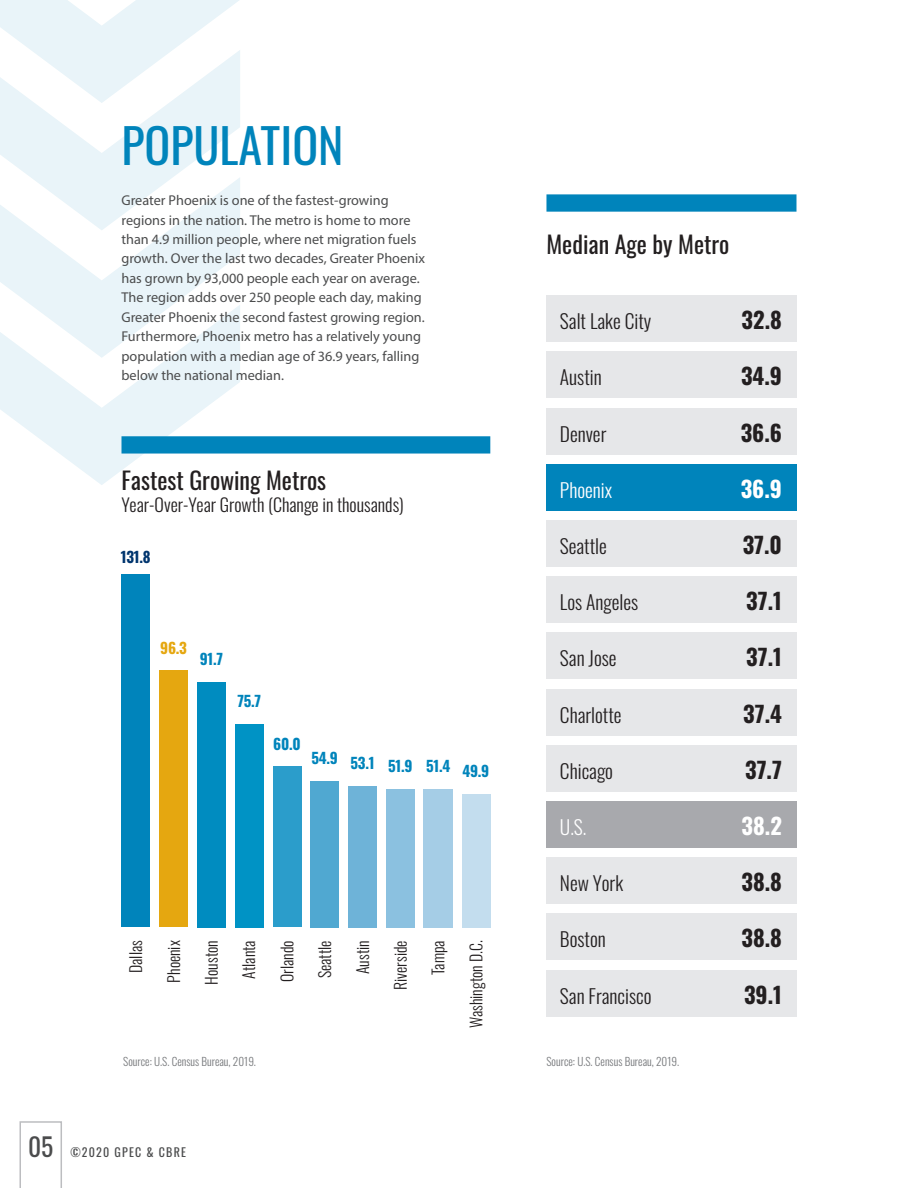
<style>
.page{position:relative;width:918px;height:1188px;background:#fff}
.page>*{position:absolute;margin:0;border:0;box-sizing:border-box;transform-origin:0 0}
.Page_Title{font:48px "Oswald";color:#0084bb}
.Paragraph_Header{font:24px "Oswald";color:#231f20}
.t1{font:700 22.5px "Oswald";color:#231f20}
.t2{font:700 22.5px "Oswald";color:#fff}
.t3{font:300 19.5px "Oswald";color:#231f20}
.t4{font:300 19.5px "Oswald";color:#fff}
.Paragraph_Header-2{font:300 18px "Oswald";color:#231f20}
.t5{font:300 15.75px "Oswald";color:#231f20}
.t6{font:700 15px "Oswald";letter-spacing:-.02em;color:#0084bb}
.t7{font:700 15px "Oswald";color:#00356e}
.t8{font:700 15px "Oswald";color:#e5a710}
.Body_Copy_-_Gray{font:14.25px/19.5px "Myriad Pro";color:#4b4c4d}
.t9{font:12px "Oswald";letter-spacing:.1em;color:#4b4c4d}
.Footnote{font:300 11.25px "Oswald";color:#76787b}
.s1{font-size:25.5px}
</style>
<div class="page">
<svg style="left:0;top:0;width:240px;height:485px"></svg>
<div style="left:546px;top:194px;width:250px;height:18px;background:#0084bb"></div>
<div style="left:122px;top:436px;width:368px;height:18px;background:#0084bb"></div>
<div style="left:546px;top:295px;width:250px;height:47px;background:#e6e7e9"></div>
<div style="left:546px;top:801px;width:250px;height:47px;background:#a8a9ad"></div>
<div style="left:546px;top:352px;width:250px;height:46px;background:#e6e7e9"></div>
<div style="left:546px;top:464px;width:250px;height:47px;background:#0084bb"></div>
<div style="left:546px;top:576px;width:250px;height:47px;background:#e6e7e9"></div>
<div style="left:546px;top:408px;width:250px;height:46px;background:#e6e7e9"></div>
<div style="left:546px;top:745px;width:250px;height:47px;background:#e6e7e9"></div>
<div style="left:546px;top:633px;width:250px;height:46px;background:#e6e7e9"></div>
<div style="left:546px;top:689px;width:250px;height:46px;background:#e6e7e9"></div>
<div style="left:546px;top:520px;width:250px;height:47px;background:#e6e7e9"></div>
<div style="left:546px;top:857px;width:250px;height:47px;background:#e6e7e9"></div>
<div style="left:546px;top:970px;width:250px;height:47px;background:#e6e7e9"></div>
<div style="left:546px;top:914px;width:250px;height:46px;background:#e6e7e9"></div>
<div style="left:159px;top:671px;width:29px;height:256px;background:#e5a710"></div>
<div style="left:462px;top:794px;width:28px;height:133px;background:#c3ddee"></div>
<div style="left:423px;top:789px;width:30px;height:138px;background:#a5cde6"></div>
<div style="left:386px;top:789px;width:29px;height:138px;background:#8bc1e0"></div>
<div style="left:348px;top:786px;width:29px;height:141px;background:#6eb3d8"></div>
<div style="left:310px;top:781px;width:29px;height:146px;background:#50a8d1"></div>
<div style="left:273px;top:766px;width:28px;height:161px;background:#2b9dcb"></div>
<div style="left:235px;top:724px;width:29px;height:203px;background:#0093c5"></div>
<div style="left:197px;top:682px;width:29px;height:245px;background:#008cc0"></div>
<div style="left:122px;top:575px;width:28px;height:352px;background:#0084bb"></div>
<svg style="left:20px;top:1121px;width:42px;height:67px"></svg>
<p class="Page_Title" style="left:122px;top:103px;width:224px">POPULATION</p>
<p class="Body_Copy_-_Gray" style="left:122px;top:190px;width:305px">Greater Phoenix is one of the fastest-growing regions in the nation. The metro is home to more than 4.9 million people, where net migration fuels growth. Over the last two decades, Greater Phoenix has grown by 93,000 people each year on average.<br>The region adds over 250 people each day, making Greater Phoenix the second fastest growing region.<br>Furthermore, Phoenix metro has a relatively young population with a median age of 36.9 years, falling below the national median.</p>
<p class="Paragraph_Header" style="left:122px;top:459px;width:206px">Fastest Growing Metros</p>
<p class="Paragraph_Header-2" style="left:122px;top:488px;width:284px">Year-Over-Year Growth (Change in thousands)</p>
<p class="t7" style="left:121px;top:549px;width:31px">131.8</p>
<p class="t8" style="left:160px;top:640px;width:28px">96.3</p>
<p class="t6" style="left:200px;top:651px;width:25px">91.7</p>
<p class="t6" style="left:237px;top:693px;width:25px">75.7</p>
<p class="t6" style="left:273px;top:736px;width:29px">60.0</p>
<p class="t6" style="left:312px;top:750px;width:28px">54.9</p>
<p class="t6" style="left:351px;top:755px;width:25px">53.1</p>
<p class="t6" style="left:388px;top:758px;width:26px">51.9</p>
<p class="t6" style="left:426px;top:758px;width:26px">51.4</p>
<p class="t6" style="left:463px;top:763px;width:28px">49.9</p>
<p class="Paragraph_Header" style="left:546px;top:223px;width:184px">Median Age by Metro</p>
<p class="t3" style="left:560px;top:304px;width:93px">Salt Lake City</p>
<p class="t1" style="left:742px;top:308px;width:42px">32.8</p>
<p class="t3" style="left:560px;top:360px;width:43px">Austin</p>
<p class="t1" style="left:741px;top:364px;width:42px">34.9</p>
<p class="t3" style="left:560px;top:416px;width:48px">Denver</p>
<p class="t1" style="left:741px;top:421px;width:43px">36.6</p>
<p class="t4" style="left:560px;top:473px;width:54px">Phoenix</p>
<p class="t2" style="left:741px;top:477px;width:43px">36.9</p>
<p class="t3" style="left:560px;top:529px;width:48px">Seattle</p>
<p class="t1" style="left:743px;top:533px;width:41px">37.0</p>
<p class="t3" style="left:560px;top:585px;width:80px">Los Angeles</p>
<p class="t1" style="left:746px;top:589px;width:37px">37.1</p>
<p class="t3" style="left:560px;top:641px;width:58px">San Jose</p>
<p class="t1" style="left:746px;top:645px;width:37px">37.1</p>
<p class="t3" style="left:560px;top:697px;width:63px">Charlotte</p>
<p class="t1" style="left:743px;top:702px;width:40px">37.4</p>
<p class="t3" style="left:560px;top:754px;width:55px">Chicago</p>
<p class="t1" style="left:745px;top:758px;width:38px">37.7</p>
<p class="t4" style="left:560px;top:810px;width:28px">U.S.</p>
<p class="t2" style="left:742px;top:814px;width:42px">38.2</p>
<p class="t3" style="left:560px;top:866px;width:65px">New York</p>
<p class="t1" style="left:741px;top:870px;width:42px">38.8</p>
<p class="t3" style="left:560px;top:922px;width:47px">Boston</p>
<p class="t1" style="left:741px;top:926px;width:42px">38.8</p>
<p class="t5" style="left:122px;top:973px;width:34px;rotate:-90deg">Dallas</p>
<p class="t5" style="left:160px;top:983px;width:44px;rotate:-90deg">Phoenix</p>
<p class="t5" style="left:197px;top:985px;width:46px;rotate:-90deg">Houston</p>
<p class="t5" style="left:235px;top:979px;width:40px;rotate:-90deg">Atlanta</p>
<p class="t5" style="left:273px;top:982px;width:43px;rotate:-90deg">Orlando</p>
<p class="t5" style="left:311px;top:978px;width:39px;rotate:-90deg">Seattle</p>
<p class="t5" style="left:349px;top:974px;width:35px;rotate:-90deg">Austin</p>
<p class="t5" style="left:386px;top:990px;width:51px;rotate:-90deg">Riverside</p>
<p class="t5" style="left:424px;top:975px;width:37px;rotate:-90deg">Tampa</p>
<p class="t5" style="left:462px;top:1028px;width:90px;rotate:-90deg">Washington D.C.</p>
<p class="Footnote" style="left:123px;top:1052px;width:134px">Source: U.S. Census Bureau, 2019.</p>
<p class="Footnote" style="left:546px;top:1052px;width:134px">Source: U.S. Census Bureau, 2019.</p>
<p class="t3" style="left:560px;top:978px;width:93px">San Francisco</p>
<p class="t1" style="left:744px;top:983px;width:39px">39.1</p>
<p class="t9" style="left:28px;top:1141px;width:160px"><span class="s1">05</span> ©2020 GPEC &amp; CBRE</p>
</div>
